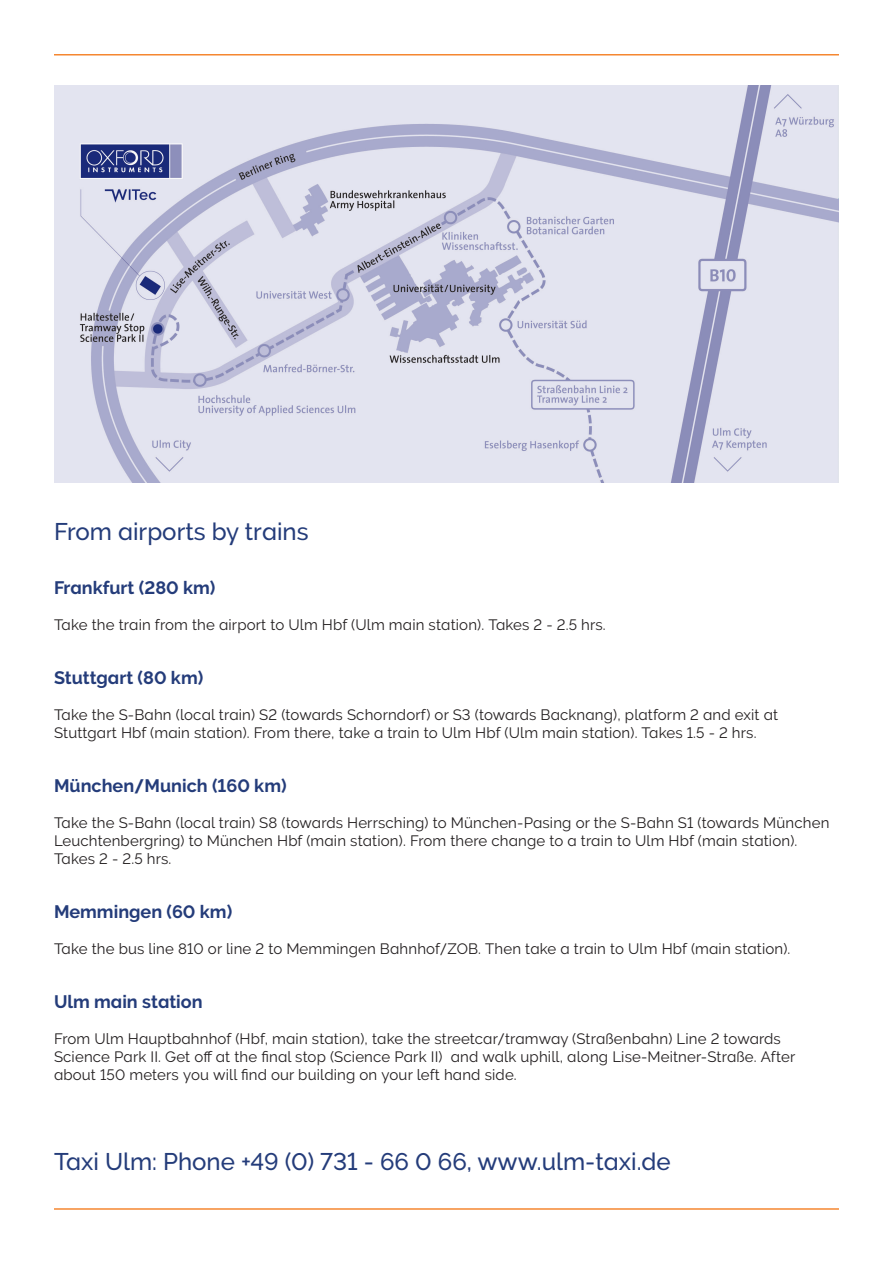
<style>
.page{position:relative;width:893px;height:1263px;background:#fff}
.page>*{position:absolute;margin:0;border:0;box-sizing:border-box;transform-origin:0 0}
.t1{font:24px "Oxford Raleway Medium";color:#243c7a}
.t2{font:18px "Oxford Raleway Bold";color:#243c7a}
.t3{font:15px/18px "Oxford Raleway Regular";letter-spacing:.01em;color:#231f20}
</style>
<div class="page">
<img style="left:54px;top:85px;width:785px;height:398px">
<hr style="left:54px;top:54px;width:785px;height:2px;background:#f58731">
<hr style="left:54px;top:1208px;width:785px;height:2px;background:#f58731">
<h1 class="t1" style="left:54px;top:518px;width:256px">From airports by trains</h1>
<p class="t2" style="left:54px;top:577px;width:163px">Frankfurt (280 km)</p>
<p class="t3" style="left:54px;top:616px;width:553px">Take the train from the airport to Ulm Hbf (Ulm main station). Takes 2 - 2.5 hrs.</p>
<p class="t2" style="left:54px;top:667px;width:151px">Stuttgart (80 km)</p>
<p class="t3" style="left:54px;top:706px;width:726px">Take the S-Bahn (local train) S2 (towards Schorndorf) or S3 (towards Backnang), platform 2 and exit at<br>Stuttgart Hbf (main station). From there, take a train to Ulm Hbf (Ulm main station). Takes 1.5 - 2 hrs.</p>
<p class="t2" style="left:54px;top:775px;width:234px">München/Munich (160 km)</p>
<p class="t3" style="left:54px;top:814px;width:777px">Take the S-Bahn (local train) S8 (towards Herrsching) to München-Pasing or the S-Bahn S1 (towards München<br>Leuchtenbergring) to München Hbf (main station). From there change to a train to Ulm Hbf (main station).<br>Takes 2 - 2.5 hrs.</p>
<p class="t2" style="left:54px;top:901px;width:180px">Memmingen (60 km)</p>
<p class="t3" style="left:54px;top:940px;width:738px">Take the bus line 810 or line 2 to Memmingen Bahnhof/ZOB. Then take a train to Ulm Hbf (main station).</p>
<p class="t2" style="left:54px;top:991px;width:150px">Ulm main station</p>
<p class="t3" style="left:54px;top:1030px;width:743px">From Ulm Hauptbahnhof (Hbf, main station), take the streetcar/tramway (Straßenbahn) Line 2 towards<br>Science Park II. Get off at the final stop (Science Park II) and walk uphill, along Lise-Meitner-Straße. After about 150 meters you will find our building on your left hand side.</p>
<h1 class="t1" style="left:54px;top:1148px;width:618px">Taxi Ulm: Phone +49 (0) 731 - 66 0 66, www.ulm-taxi.de</h1>
</div>
